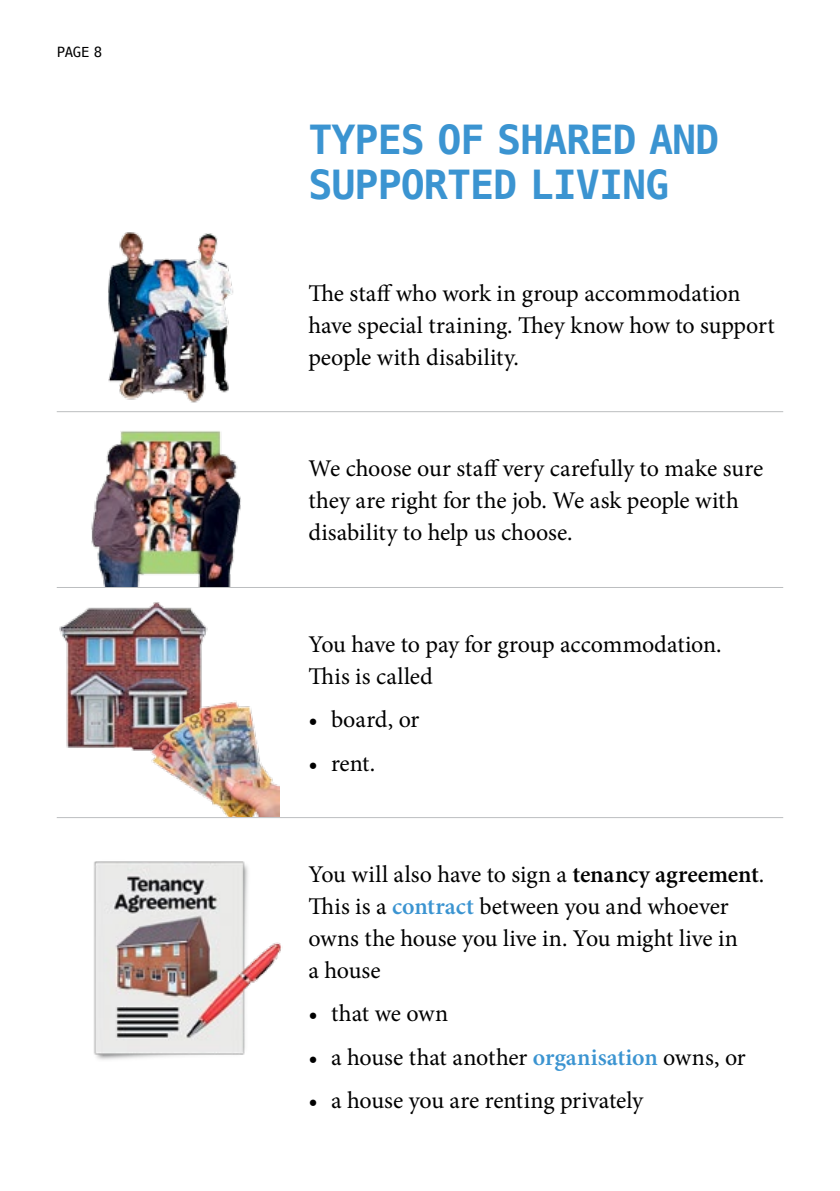
<style>
.page{position:relative;width:840px;height:1191px;background:#fff}
.page>*{position:absolute;margin:0;border:0;box-sizing:border-box;transform-origin:0 0}
.t1{font:700 40px/44px "Menlo";letter-spacing:-.025em;color:#3b94d1}
.t2{font:24px/32px "Minion Pro";letter-spacing:-.005em;color:#000}
.t3{font:14px "Menlo";color:#000}
.s1{font-weight:600}
.s2{font-weight:600;color:#3b94d1}
</style>
<div class="page">
<img style="left:59px;top:602px;width:149px;height:149px">
<img style="left:143px;top:682px;width:137px;height:134px">
<img style="left:92px;top:431px;width:149px;height:156px">
<hr style="left:57px;top:411px;width:725px;height:1px;background:#bcbec0">
<hr style="left:57px;top:587px;width:725px;height:1px;background:#bcbec0">
<hr style="left:57px;top:817px;width:725px;height:1px;background:#bcbec0">
<img style="left:108px;top:232px;width:125px;height:171px">
<img style="left:94px;top:861px;width:187px;height:199px">
<p class="t3" style="left:57px;top:42px;width:47px">PAGE 8</p>
<h1 class="t1" style="left:308px;top:119px;width:412px">TYPES OF SHARED AND<br>SUPPORTED LIVING</h1>
<p class="t2" style="left:308px;top:277px;width:468px">The staff who work in group accommodation have special training. They know how to support people with disability.</p>
<p class="t2" style="left:308px;top:453px;width:456px">We choose our staff very carefully to make sure they are right for the job. We ask people with disability to help us choose.</p>
<p class="t2" style="left:308px;top:628px;width:414px">You have to pay for group accommodation.<br>This is called</p>
<p class="t2" style="left:308px;top:703px;width:113px">• board, or</p>
<p class="t2" style="left:308px;top:747px;width:68px">• rent.</p>
<p class="t2" style="left:308px;top:858px;width:457px">You will also have to sign a <span class="s1">tenancy agreement</span>.<br>This is a <span class="s2">contract</span> between you and whoever owns the house you live in. You might live in<br>a house</p>
<p class="t2" style="left:308px;top:997px;width:141px">• that we own</p>
<p class="t2" style="left:308px;top:1041px;width:438px">• a house that another <span class="s2">organisation</span> owns, or</p>
<p class="t2" style="left:308px;top:1084px;width:336px">• a house you are renting privately</p>
</div>
